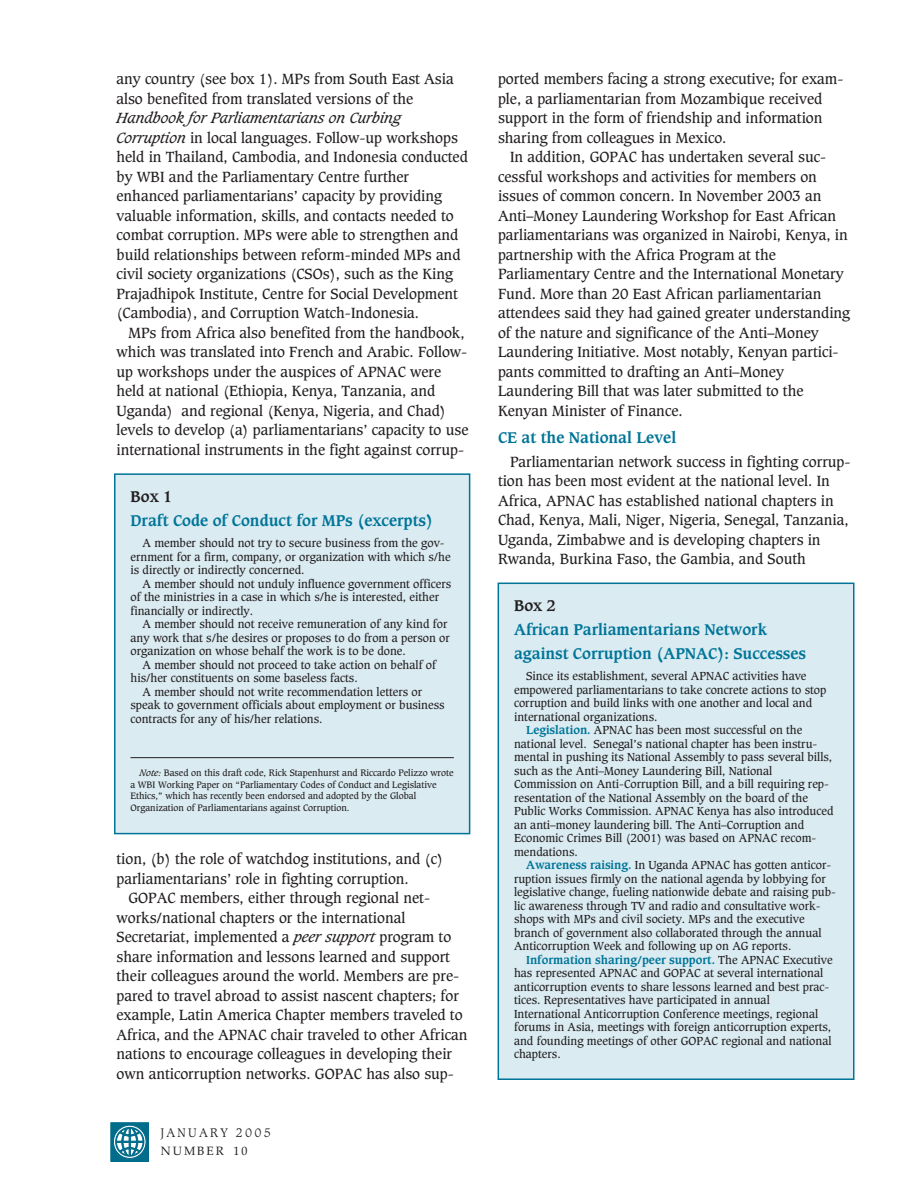
<style>
.page{position:relative;width:918px;height:1188px;background:#fff}
.page>*{position:absolute;margin:0;border:0;box-sizing:border-box;transform-origin:0 0}
.t1{font:700 15px/24px "Caxton";color:#007598}
.t2{font:700 15px "Caxton";color:#231f20}
.t3{font:14.25px/19.5px "Caxton";color:#231f20}
.t4{font:300 12px "Caxton";letter-spacing:.19em;color:#231f20}
.t5{font:12px "Palatino";letter-spacing:.16em;color:#231f20}
.t6{font:11.25px/13.5px "Caxton";color:#231f20}
.t7{font:700 11.25px "Caxton";color:#007598}
.t8{font:9px/11.7px "Caxton";color:#231f20}
.s1{font-style:italic}
.s2{font-weight:700;color:#007598}
.s3{font-weight:400;color:#231f20}
</style>
<div class="page">
<div style="left:111px;top:1123px;width:37px;height:38px;background:#006c8b"></div>
<svg style="left:113px;top:1125px;width:33px;height:33px"></svg>
<div style="left:113px;top:1125px;width:33px;height:34px;border:1px solid #006c8b;border-radius:50%"></div>
<svg style="left:115px;top:1127px;width:29px;height:30px"></svg>
<svg style="left:116px;top:1128px;width:27px;height:28px"></svg>
<div style="left:111px;top:1123px;width:38px;height:38px;border:1px solid #006c8b"></div>
<div style="left:115px;top:474px;width:355px;height:360px;background:#daebf2"></div>
<hr style="left:130px;top:757px;width:324px;height:1px;background:#231f20">
<div style="left:114px;top:473px;width:356px;height:361px;border:2px solid #007598"></div>
<div style="left:498px;top:583px;width:356px;height:496px;background:#daebf2"></div>
<div style="left:498px;top:583px;width:356px;height:497px;border:2px solid #007598"></div>
<p class="t3" style="left:117px;top:70px;width:339px">any country (see box 1). MPs from South East Asia also benefited from translated versions of the</p>
<p class="t3" style="left:117px;top:109px;width:353px"><span class="s1">Handbook for Parliamentarians on Curbing Corruption</span> in local languages. Follow-up workshops held in Thailand, Cambodia, and Indonesia conducted by WBI and the Parliamentary Centre further enhanced parliamentarians’ capacity by providing valuable information, skills, and contacts needed to combat corruption. MPs were able to strengthen and build relationships between reform-minded MPs and civil society organizations (CSOs), such as the King Prajadhipok Institute, Centre for Social Development (Cambodia), and Corruption Watch-Indonesia.</p>
<p class="t3" style="left:117px;top:324px;width:353px;text-indent:12px">MPs from Africa also benefited from the handbook, which was translated into French and Arabic. Follow&shy;up workshops under the auspices of APNAC were held at national (Ethiopia, Kenya, Tanzania, and Uganda) and regional (Kenya, Nigeria, and Chad) levels to develop (a) parliamentarians’ capacity to use international instruments in the fight against corrup-</p>
<p class="t2" style="left:130px;top:490px;width:43px">Box 1</p>
<p class="t1" style="left:130px;top:510px;width:304px">Draft Code of Conduct for MPs (excerpts)</p>
<p class="t6" style="left:130px;top:537px;width:322px;text-indent:12px">A member should not try to secure business from the gov&shy;ernment for a firm, company, or organization with which s/he is directly or indirectly concerned.</p>
<p class="t6" style="left:131px;top:578px;width:322px;text-indent:12px">A member should not unduly influence government officers of the ministries in a case in which s/he is interested, either financially or indirectly.</p>
<p class="t6" style="left:131px;top:618px;width:321px;text-indent:12px">A member should not receive remuneration of any kind for any work that s/he desires or proposes to do from a person or organization on whose behalf the work is to be done.</p>
<p class="t6" style="left:131px;top:659px;width:307px;text-indent:12px">A member should not proceed to take action on behalf of his/her constituents on some baseless facts.</p>
<p class="t6" style="left:131px;top:686px;width:316px;text-indent:12px">A member should not write recommendation letters or speak to government officials about employment or business contracts for any of his/her relations.</p>
<p class="t8" style="left:130px;top:768px;width:325px;text-indent:9px"><span class="s1">Note:</span> Based on this draft code, Rick Stapenhurst and Riccardo Pelizzo wrote a WBI Working Paper on “Parliamentary Codes of Conduct and Legislative Ethics,” which has recently been endorsed and adopted by the Global Organization of Parliamentarians against Corruption.</p>
<p class="t3" style="left:117px;top:850px;width:328px">tion, (b) the role of watchdog institutions, and (c) parliamentarians’ role in fighting corruption.</p>
<p class="t3" style="left:117px;top:889px;width:352px;text-indent:12px">GOPAC members, either through regional net&shy;works/national chapters or the international Secretariat, implemented a <span class="s1">peer support</span> program to share information and lessons learned and support their colleagues around the world. Members are pre&shy;pared to travel abroad to assist nascent chapters; for example, Latin America Chapter members traveled to Africa, and the APNAC chair traveled to other African nations to encourage colleagues in developing their own anticorruption networks. GOPAC has also sup-</p>
<p class="t4" style="left:161px;top:1128px;width:112px">JANUARY 2005</p>
<p class="t5" style="left:161px;top:1144px;width:88px">NUMBER 10</p>
<p class="t3" style="left:498px;top:70px;width:347px">ported members facing a strong executive; for exam&shy;ple, a parliamentarian from Mozambique received support in the form of friendship and information sharing from colleagues in Mexico.</p>
<p class="t3" style="left:498px;top:148px;width:354px;text-indent:12px">In addition, GOPAC has undertaken several suc&shy;cessful workshops and activities for members on issues of common concern. In November 2003 an Anti–Money Laundering Workshop for East African parliamentarians was organized in Nairobi, Kenya, in partnership with the Africa Program at the Parliamentary Centre and the International Monetary Fund. More than 20 East African parliamentarian attendees said they had gained greater understanding of the nature and significance of the Anti–Money Laundering Initiative. Most notably, Kenyan partici&shy;pants committed to drafting an Anti–Money Laundering Bill that was later submitted to the Kenyan Minister of Finance.</p>
<p class="t1" style="left:498px;top:427px;width:180px">CE at the National Level</p>
<p class="t3" style="left:498px;top:453px;width:354px;text-indent:12px">Parliamentarian network success in fighting corrup&shy;tion has been most evident at the national level. In Africa, APNAC has established national chapters in Chad, Kenya, Mali, Niger, Nigeria, Senegal, Tanzania, Uganda, Zimbabwe and is developing chapters in Rwanda, Burkina Faso, the Gambia, and South</p>
<p class="t2" style="left:514px;top:599px;width:43px">Box 2</p>
<p class="t1" style="left:514px;top:619px;width:293px">African Parliamentarians Network against Corruption (APNAC): Successes</p>
<p class="t6" style="left:526px;top:670px;width:282px">Since its establishment, several APNAC activities have</p>
<p class="t6" style="left:514px;top:684px;width:314px">empowered parliamentarians to take concrete actions to stop</p>
<p class="t6" style="left:514px;top:697px;width:300px">corruption and build links with one another and local and</p>
<p class="t6" style="left:514px;top:711px;width:145px">international organizations.</p>
<p class="t6" style="left:526px;top:724px;width:278px"><span class="s2">Legislation.</span> APNAC has been most successful on the</p>
<p class="t6" style="left:514px;top:738px;width:305px">national level. Senegal’s national chapter has been instru-</p>
<p class="t6" style="left:514px;top:751px;width:320px">mental in pushing its National Assembly to pass several bills,</p>
<p class="t6" style="left:514px;top:765px;width:260px">such as the Anti–Money Laundering Bill, National</p>
<p class="t6" style="left:514px;top:778px;width:316px">Commission on Anti-Corruption Bill, and a bill requiring rep-</p>
<p class="t6" style="left:514px;top:792px;width:295px">resentation of the National Assembly on the board of the</p>
<p class="t6" style="left:514px;top:805px;width:321px">Public Works Commission. APNAC Kenya has also introduced</p>
<p class="t6" style="left:514px;top:819px;width:292px">an anti–money laundering bill. The Anti–Corruption and</p>
<p class="t6" style="left:514px;top:832px;width:304px">Economic Crimes Bill (2001) was based on APNAC recom-</p>
<p class="t6" style="left:514px;top:846px;width:65px">mendations.</p>
<p class="t6" style="left:526px;top:859px;width:307px"><span class="s2">Awareness raising.</span> In Uganda APNAC has gotten anticor-</p>
<p class="t6" style="left:514px;top:873px;width:313px">ruption issues firmly on the national agenda by lobbying for</p>
<p class="t6" style="left:514px;top:886px;width:324px">legislative change, fueling nationwide debate and raising pub-</p>
<p class="t6" style="left:514px;top:900px;width:308px">lic awareness through TV and radio and consultative work-</p>
<p class="t6" style="left:514px;top:913px;width:292px">shops with MPs and civil society. MPs and the executive</p>
<p class="t6" style="left:514px;top:927px;width:309px">branch of government also collaborated through the annual</p>
<p class="t6" style="left:514px;top:940px;width:279px">Anticorruption Week and following up on AG reports.</p>
<p class="t7" style="left:526px;top:955px;width:308px">Information sharing/peer support. <span class="s3">The APNAC Executive</span></p>
<p class="t6" style="left:514px;top:967px;width:311px">has represented APNAC and GOPAC at several international</p>
<p class="t6" style="left:514px;top:981px;width:317px">anticorruption events to share lessons learned and best prac-</p>
<p class="t6" style="left:514px;top:994px;width:257px">tices. Representatives have participated in annual</p>
<p class="t6" style="left:514px;top:1008px;width:306px">International Anticorruption Conference meetings, regional</p>
<p class="t6" style="left:514px;top:1021px;width:319px">forums in Asia, meetings with foreign anticorruption experts,</p>
<p class="t6" style="left:514px;top:1035px;width:319px">and founding meetings of other GOPAC regional and national</p>
<p class="t6" style="left:514px;top:1048px;width:48px">chapters.</p>
</div>
